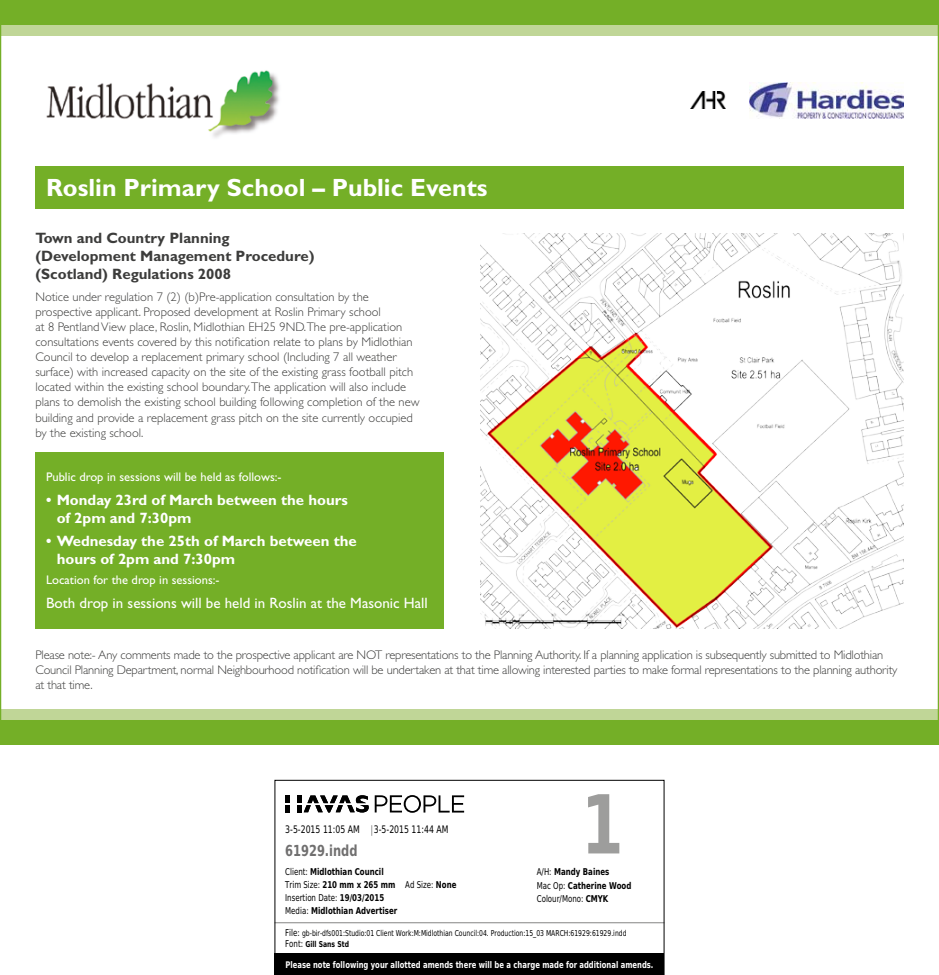
<style>
.page{position:relative;width:939px;height:975px;background:#fff}
.page>*{position:absolute;margin:0;border:0;box-sizing:border-box;transform-origin:0 0}
.t1{font:700 81.25px "TT Slug OTF";color:#9d9d9c}
.t2{font:700 25px "Gill Sans Std";color:#fff}
.t3{font:700 15.25px "TT Slug OTF";color:#706f6f}
.t4{font:700 15px/18px "Gill Sans Std";color:#fff}
.t5{font:700 15px/18px "Gill Sans Std";color:#3c3c3b}
.t6{font:15px "Gill Sans Std";color:#fff}
.t7{font:300 12.5px/15px "Gill Sans Std";color:#3c3c3b}
.t8{font:12.5px "Gill Sans Std";color:#fff}
.t9{font:10.38px "TT Slug OTF";color:#000}
.t10{font:700 9.38px/12.9px "TT Slug OTF";color:#000}
.t11{font:700 9.12px "TT Slug OTF";color:#fff}
.t12{font:8.12px/11.2px "TT Slug OTF";color:#000}
.s1{font-weight:400}
.s2{font-size:9.38px}
.s3{font-weight:700}
</style>
<div class="page">
<hr style="left:275px;top:922px;width:389px;height:1px;background:#9d9d9c">
<svg style="left:375px;top:795px;width:89px;height:17px"></svg>
<svg style="left:285px;top:795px;width:4px;height:17px"></svg>
<svg style="left:297px;top:795px;width:72px;height:17px"></svg>
<div style="left:275px;top:953px;width:389px;height:21px;background:#000"></div>
<div style="left:0;top:0;width:939px;height:25px;background:#74af27"></div>
<div style="left:0;top:25px;width:939px;height:10px;background:#c0d697"></div>
<div style="left:0;top:719px;width:939px;height:25px;background:#74af27"></div>
<div style="left:0;top:709px;width:939px;height:10px;background:#c0d697"></div>
<div style="left:35px;top:166px;width:869px;height:42px;background:#74af27"></div>
<img style="left:690px;top:92px;width:36px;height:17px">
<img style="left:750px;top:83px;width:154px;height:35px">
<img style="left:46px;top:70px;width:233px;height:68px">
<div style="left:35px;top:452px;width:409px;height:176px;background:#74af27"></div>
<img style="left:481px;top:233px;width:422px;height:395px">
<h2 class="t2" style="left:46px;top:172px;width:443px">Roslin Primary School – Public Events</h2>
<p class="t5" style="left:35px;top:229px;width:281px">Town and Country Planning (Development Management Procedure) (Scotland) Regulations 2008</p>
<p class="t7" style="left:35px;top:290px;width:386px">Notice under regulation 7 (2) (b)Pre-application consultation by the prospective applicant. Proposed development at Roslin Primary school<br>at 8 Pentland View place, Roslin, Midlothian EH25 9ND.The pre-application consultations events covered by this notification relate to plans by Midlothian Council to develop a replacement primary school (Including 7 all weather surface) with increased capacity on the site of the existing grass football pitch located within the existing school boundary.The application will also include plans to demolish the existing school building following completion of the new building and provide a replacement grass pitch on the site currently occupied by the existing school.</p>
<p class="t8" style="left:46px;top:470px;width:237px">Public drop in sessions will be held as follows:-</p>
<p class="t4" style="left:57px;top:490px;width:293px;text-indent:-11px">• Monday 23rd of March between the hours of 2pm and 7:30pm</p>
<p class="t4" style="left:57px;top:532px;width:302px;text-indent:-11px">• Wednesday the 25th of March between the hours of 2pm and 7:30pm</p>
<p class="t8" style="left:46px;top:573px;width:175px">Location for the drop in sessions:-</p>
<p class="t6" style="left:46px;top:594px;width:383px">Both drop in sessions will be held in Roslin at the Masonic Hall</p>
<p class="t7" style="left:35px;top:647px;width:864px">Please note:- Any comments made to the prospective applicant are NOT representations to the Planning Authority. If a planning application is subsequently submitted to Midlothian<br>Council Planning Department, normal Neighbourhood notification will be undertaken at that time allowing interested parties to make formal representations to the planning authority at that time.</p>
<p class="t9" style="left:285px;top:823px;width:76px">3-5-2015 11:05 AM</p>
<p class="t9" style="left:374px;top:823px;width:76px">3-5-2015 11:44 AM</p>
<p class="t3" style="left:285px;top:842px;width:74px">61929.indd</p>
<h1 class="t1" style="left:581px;top:778px;width:44px">1</h1>
<p class="t10" style="left:285px;top:865px;width:173px"><span class="s1">Client:</span> Midlothian Council<br><span class="s1">Trim Size:</span> 210 mm x 265 mm <span class="s1">Ad Size:</span> None<br><span class="s1">Insertion Date:</span> 19/03/2015<br><span class="s1">Media:</span> Midlothian Advertiser</p>
<p class="t10" style="left:537px;top:865px;width:96px"><span class="s1">A/H:</span> Mandy Baines<br><span class="s1">Mac Op:</span> Catherine Wood<br><span class="s1">Colour/Mono:</span> CMYK</p>
<p class="t12" style="left:285px;top:927px;width:343px"><span class="s2">File:</span> gb-bir-dfs001:Studio:01 Client Work:M:Midlothian Council:04. Production:15_03 MARCH:61929:61929.indd<br><span class="s2">Font:</span> <span class="s3">Gill Sans Std</span></p>
<p class="t11" style="left:285px;top:959px;width:370px">Please note following your allotted amends there will be a charge made for additional amends.</p>
</div>
